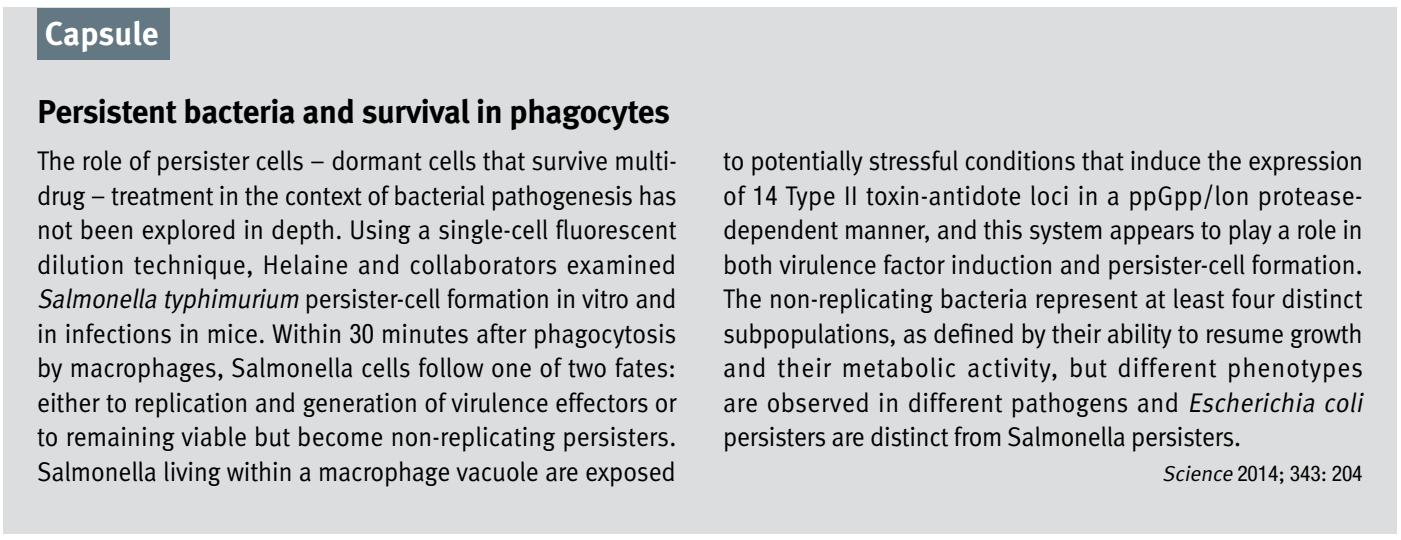
<style>
.page{position:relative;width:1401px;height:540px;background:#fff}
.page>*{position:absolute;margin:0;border:0;box-sizing:border-box;transform-origin:0 0}
.t1{font:700 33px "Meta";letter-spacing:-.01em;color:#000}
.t2{font:700 33px "Meta";color:#fff}
.t3{font:27px/34.5px "Meta Normal";letter-spacing:-.005em;color:#000;text-align:justify;scale:.94 1}
.t4{font:27px "Meta Normal";letter-spacing:.015em;color:#000;scale:.94 1}
.t5{font:condensed 21.6px "Helvetica Neue";letter-spacing:-.005em;color:#000}
.s1{font-style:italic}
.s2{font-family:"Helvetica Neue";font-stretch:condensed}
.s3{font-family:"Meta Normal";font-style:italic;font-stretch:normal}
.s4{font-family:"Meta Normal";font-stretch:normal}
</style>
<div class="page">
<div style="left:3px;top:8px;width:1393px;height:526px;background:#dcddde"></div>
<div style="left:37px;top:8px;width:132px;height:51px;background:#647883"></div>
<p class="t2" style="left:45px;top:13px;width:115px">Capsule</p>
<p class="t1" style="left:38px;top:92px;width:634px">Persistent bacteria and survival in phagocytes</p>
<p class="t3" style="left:37px;top:143px;width:682px">The role of persister cells – dormant cells that survive multi-</p>
<p class="t3" style="left:37px;top:178px;width:682px">drug – treatment in the context of bacterial pathogenesis has</p>
<p class="t3" style="left:37px;top:212px;width:682px">not been explored in depth. Using a single-cell fluorescent dilution technique, Helaine and collaborators examined <span class="s1">Salmonellatyphimurium</span>persister-cell formation in vitro and in infections in mice. Within <span class="s2">30</span> minutes after phagocytosis by macrophages, Salmonella cells follow one of two fates: either to replication and generation of virulence effectors or to remaining viable but become non-replicating persisters.<br>Salmonella living within a macrophage vacuole are exposed</p>
<p class="t3" style="left:723px;top:143px;width:682px">to potentially stressful conditions that induce the expression</p>
<p class="t4" style="left:723px;top:180px;width:681px">of <span class="s2">14</span> Type II toxin-antidote loci in a ppGpp/lon protease-</p>
<p class="t3" style="left:723px;top:212px;width:682px">dependent manner, and this system appears to play a role in</p>
<p class="t3" style="left:723px;top:247px;width:687px;text-align:left">both virulence factor induction and persister-cell formation.<br>The non-replicating bacteria represent at least four distinct subpopulations, as defined by their ability to resume growth and their metabolic activity, but different phenotypes a r e o b s e rv e d i n d i ffe r e n t p a t h o g e n s a n d <span class="s1">Escherichia coli </span>persisters are distinct from Salmonella persisters.</p>
<p class="t5" style="left:1162px;top:460px;width:202px"><span class="s3">Science</span>2014<span class="s4">;</span> 343<span class="s4">:</span> 204</p>
</div>
